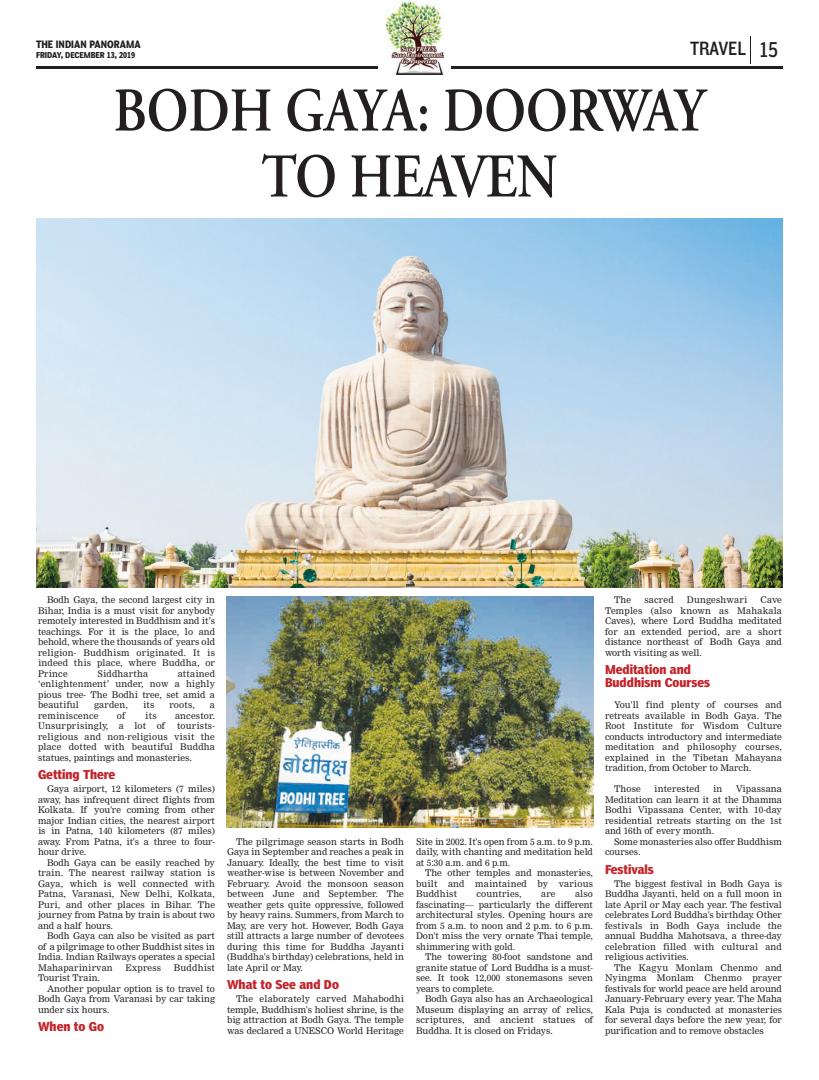
<style>
.page{position:relative;width:819px;height:1080px;background:#fff}
.page>*{position:absolute;margin:0;border:0;box-sizing:border-box;transform-origin:0 0}
.t1{font:600 62px/66px "Adobe Garamond";color:#231f20;text-align:center;scale:.85 1}
.t2{font:20px "Knockout HTF30 Junior Welterwt";color:#231f20}
.t3{font:condensed 20px "Poynter Agate One";color:#231f20;scale:.9 1}
.t4{font:12px/13px "Poynter Agate One Bold Con";color:#c32329}
.t5{font:700 10px "Poynter Agate One";color:#231f20;scale:.85 1}
.t6{font:9px/10.5px "Nimrod";color:#231f20;text-align:justify}
.t7{font:9px "Nimrod";letter-spacing:.02em;color:#231f20}
.t8{font:700 8px "Poynter Agate One";color:#231f20;scale:.88 1}
</style>
<div class="page">
<hr style="left:36px;top:66px;width:747px;height:3px;background:#231f20">
<svg style="left:750px;top:36px;width:1px;height:28px"></svg>
<img style="left:36px;top:218px;width:747px;height:370px">
<div style="left:378px;top:2px;width:72px;height:73px;background:#fff"></div>
<img style="left:385px;top:2px;width:58px;height:73px">
<img style="left:226px;top:597px;width:368px;height:231px">
<p class="t5" style="left:36px;top:40px;width:125px">THE INDIAN PANORAMA</p>
<p class="t8" style="left:36px;top:52px;width:114px">FRIDAY, DECEMBER 13, 2019</p>
<h2 class="t2" style="left:690px;top:42px;width:57px">TRAVEL</h2>
<h1 class="t1" style="left:114px;top:84px;width:698px">BODH GAYA: DOORWAY<br>TO HEAVEN</h1>
<h2 class="t3" style="left:759px;top:41px;width:23px">15</h2>
<p class="t6" style="left:38px;top:595px;width:179px;text-indent:9px">Bodh Gaya, the second largest city in Bihar, India is a must visit for anybody remotely interested in Buddhism and it’s teachings. For it is the place, lo and behold, where the thousands of years old religion- Buddhism originated. It is indeed this place, where Buddha, or Prince</p>
<p class="t6" style="left:38px;top:669px;width:179px;text-indent:140px">attained ‘enlightenment’ under, now a highly pious tree- The Bodhi tree, set amid a beautiful</p>
<p class="t7" style="left:97px;top:670px;width:52px">Siddhartha</p>
<p class="t6" style="left:94px;top:700px;width:35px">garden,</p>
<p class="t6" style="left:143px;top:700px;width:13px">its</p>
<p class="t6" style="left:169px;top:700px;width:27px">roots,</p>
<p class="t6" style="left:210px;top:700px;width:7px">a</p>
<p class="t7" style="left:38px;top:712px;width:62px">reminiscence</p>
<p class="t6" style="left:117px;top:711px;width:10px">of</p>
<p class="t6" style="left:145px;top:711px;width:13px">its</p>
<p class="t7" style="left:175px;top:712px;width:41px">ancestor.</p>
<p class="t7" style="left:38px;top:722px;width:129px">Unsurprisingly, a lot of</p>
<p class="t6" style="left:38px;top:721px;width:178px;text-indent:139px">tourists&shy;religious and non-religious visit the place dotted with beautiful Buddha statues, paintings and monasteries.</p>
<h3 class="t4" style="left:38px;top:769px;width:79px">Getting There</h3>
<p class="t6" style="left:38px;top:784px;width:179px;text-indent:9px">Gaya airport, 12 kilometers (7 miles) away, has infrequent direct flights from Kolkata. If you're coming from other major Indian cities, the nearest airport is in Patna, 140 kilometers (87 miles) away. From Patna, it's a three to four&shy;hour drive.</p>
<p class="t6" style="left:38px;top:858px;width:179px;text-indent:9px">Bodh Gaya can be easily reached by train. The nearest railway station is Gaya, which is well connected with Patna, Varanasi, New Delhi, Kolkata, Puri, and other places in Bihar. The journey from Patna by train is about two and a half hours.</p>
<p class="t6" style="left:38px;top:931px;width:179px;text-indent:9px">Bodh Gaya can also be visited as part of a pilgrimage to other Buddhist sites in India. Indian Railways operates a special Mahaparinirvan</p>
<p class="t7" style="left:125px;top:964px;width:37px">Express</p>
<p class="t7" style="left:174px;top:964px;width:43px">Buddhist</p>
<p class="t6" style="left:38px;top:973px;width:64px">Tourist Train.</p>
<p class="t6" style="left:47px;top:984px;width:170px">Another popular option is to travel to</p>
<p class="t6" style="left:38px;top:994px;width:178px">Bodh Gaya from Varanasi by car taking</p>
<p class="t6" style="left:38px;top:1005px;width:73px">under six hours.</p>
<h3 class="t4" style="left:38px;top:1021px;width:68px">When to Go</h3>
<p class="t6" style="left:227px;top:837px;width:179px;text-indent:9px">The pilgrimage season starts in Bodh Gaya in September and reaches a peak in January. Ideally, the best time to visit weather-wise is between November and February. Avoid the monsoon season between June and September. The weather gets quite oppressive, followed by heavy rains. Summers, from March to May, are very hot. However, Bodh Gaya still attracts a large number of devotees during this time for Buddha Jayanti (Buddha's birthday) celebrations, held in late April or May.</p>
<h3 class="t4" style="left:227px;top:979px;width:113px">What to See and Do</h3>
<p class="t6" style="left:227px;top:994px;width:179px;text-indent:9px">The elaborately carved Mahabodhi temple, Buddhism's holiest shrine, is the big attraction at Bodh Gaya. The temple was declared a UNESCO World Heritage</p>
<p class="t6" style="left:416px;top:837px;width:179px">Site in 2002. It's open from 5 a.m. to 9 p.m. daily, with chanting and meditation held at 5:30 a.m. and 6 p.m.</p>
<p class="t6" style="left:416px;top:868px;width:179px;text-indent:9px">The other temples and monasteries, built and maintained by various Buddhist</p>
<p class="t6" style="left:416px;top:889px;width:179px;text-indent:159px">also fascinating— particularly the different architectural styles. Opening hours are from 5 a.m. to noon and 2 p.m. to 6 p.m.<br>Don't miss the very ornate Thai temple, shimmering with gold.</p>
<p class="t6" style="left:416px;top:952px;width:179px;text-indent:9px">The towering 80-foot sandstone and granite statue of Lord Buddha is a must&shy;see. It took 12,000 stonemasons seven years to complete.</p>
<p class="t6" style="left:416px;top:994px;width:179px;text-indent:9px">Bodh Gaya also has an Archaeological Museum displaying an array of relics, scriptures, and ancient statues of Buddha. It is closed on Fridays.</p>
<p class="t7" style="left:477px;top:890px;width:47px">countries,</p>
<p class="t6" style="left:541px;top:889px;width:16px">are</p>
<p class="t6" style="left:614px;top:595px;width:19px">The</p>
<p class="t6" style="left:644px;top:595px;width:31px">sacred</p>
<p class="t7" style="left:687px;top:596px;width:62px">Dungeshwari</p>
<p class="t6" style="left:605px;top:595px;width:179px;text-indent:156px">Cave Temples (also known as Mahakala Caves), where Lord Buddha meditated for an extended period, are a short distance northeast of Bodh Gaya and worth visiting as well.</p>
<h3 class="t4" style="left:605px;top:664px;width:107px">Meditation and<br>Buddhism Courses</h3>
<p class="t6" style="left:605px;top:700px;width:179px;text-indent:9px">You'll find plenty of courses and retreats available in Bodh Gaya. The Root Institute for Wisdom Culture conducts introductory and intermediate meditation and philosophy courses, explained in the Tibetan Mahayana tradition, from October to March.</p>
<p class="t6" style="left:614px;top:784px;width:28px">Those</p>
<p class="t7" style="left:654px;top:785px;width:47px">interested</p>
<p class="t6" style="left:713px;top:784px;width:11px">in</p>
<p class="t6" style="left:605px;top:784px;width:179px;text-indent:131px">Vipassana Meditation can learn it at the Dhamma Bodhi Vipassana Center, with 10-day residential retreats starting on the 1st and 16th of every month.</p>
<p class="t6" style="left:605px;top:837px;width:178px;text-indent:9px">Some monasteries also offer Buddhism courses.</p>
<h3 class="t4" style="left:605px;top:863px;width:50px">Festivals</h3>
<p class="t6" style="left:605px;top:879px;width:179px;text-indent:9px">The biggest festival in Bodh Gaya is Buddha Jayanti, held on a full moon in late April or May each year. The festival celebrates Lord Buddha's birthday. Other festivals in Bodh Gaya include the annual Buddha Mahotsava, a three-day celebration filled with cultural and religious activities.</p>
<p class="t6" style="left:605px;top:963px;width:179px;text-indent:9px">The Kagyu Monlam Chenmo and Nyingma Monlam Chenmo prayer festivals for world peace are held around January-February every year. The Maha Kala Puja is conducted at monasteries for several days before the new year, for purification and to remove obstacles</p>
</div>
